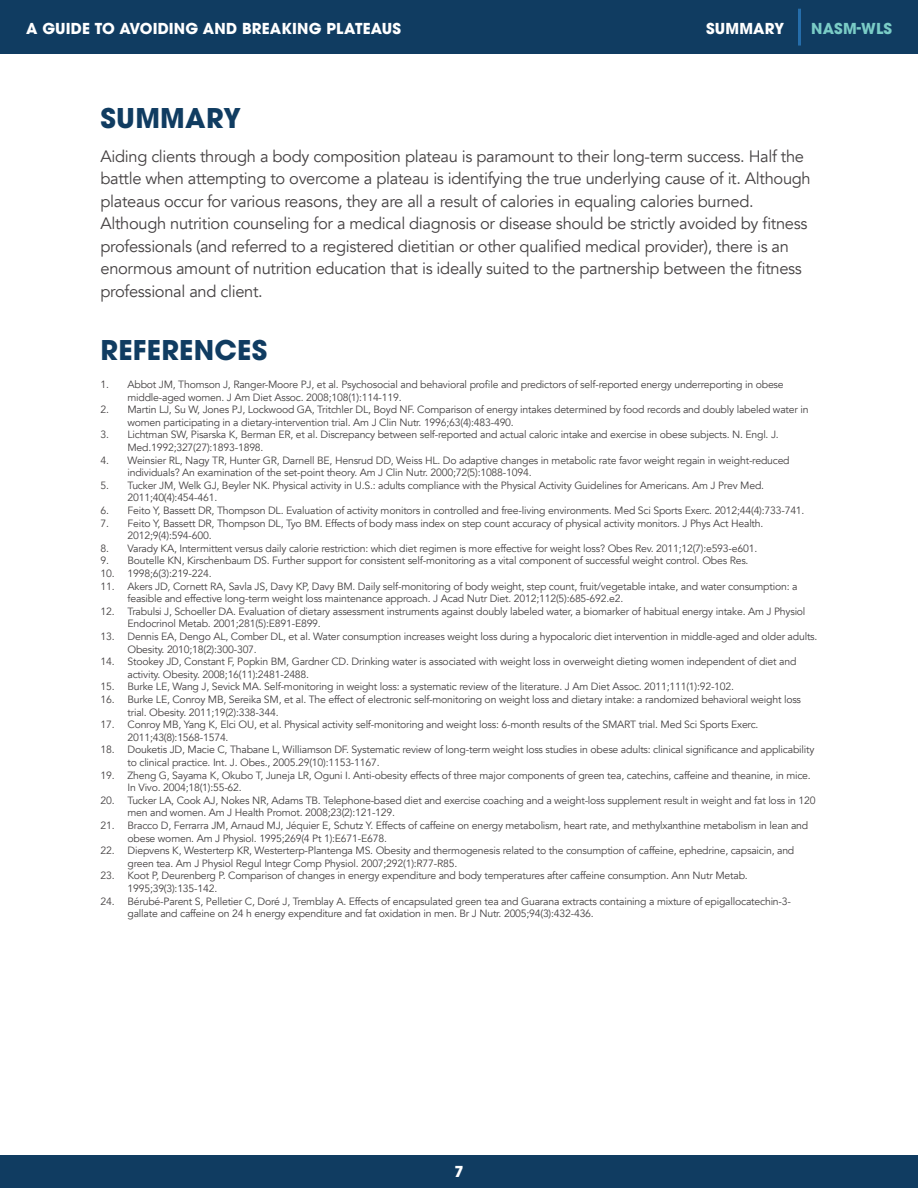
<style>
.page{position:relative;width:918px;height:1188px;background:#fff}
.page>*{position:absolute;margin:0;border:0;box-sizing:border-box;transform-origin:0 0}
.t1{font:700 27px "ITC Avant Garde Pro";letter-spacing:.01em;color:#103c61}
.t2{font:16.5px/22.5px "Avenir";letter-spacing:-.02em;color:#231f20}
.t3{font:700 15px "ITC Avant Garde Pro";letter-spacing:.01em;color:#fff}
.t4{font:700 15px "ITC Avant Garde Pro";letter-spacing:.01em;color:#7accc6}
.t5{font:10.5px/12.6px "Avenir";letter-spacing:-.02em;color:#231f20}
</style>
<div class="page">
<div style="left:0;top:1156px;width:918px;height:32px;background:#103c61"></div>
<div style="left:0;top:0;width:918px;height:54px;background:#103c61"></div>
<hr style="left:798px;top:9px;width:3px;height:37px;background:#256daa">
<p class="t3" style="left:26px;top:18px;width:377px">A GUIDE TO AVOIDING AND BREAKING PLATEAUS</p>
<p class="t3" style="left:706px;top:18px;width:80px">SUMMARY</p>
<p class="t4" style="left:811px;top:18px;width:82px">NASM-WLS</p>
<p class="t1" style="left:100px;top:100px;width:142px">SUMMARY</p>
<p class="t2" style="left:100px;top:145px;width:712px">Aiding clients through a body composition plateau is paramount to their long-term success. Half the battle when attempting to overcome a plateau is identifying the true underlying cause of it. Although plateaus occur for various reasons, they are all a result of calories in equaling calories burned.<br>Although nutrition counseling for a medical diagnosis or disease should be strictly avoided by fitness professionals (and referred to a registered dietitian or other qualified medical provider), there is an enormous amount of nutrition education that is ideally suited to the partnership between the fitness professional and client.</p>
<p class="t1" style="left:100px;top:332px;width:168px">REFERENCES</p>
<p class="t5" style="left:128px;top:378px;width:658px;text-indent:-27px">1. Abbot JM, Thomson J, Ranger-Moore PJ, et al. Psychosocial and behavioral profile and predictors of self-reported energy underreporting in obese middle-aged women. J Am Diet Assoc. 2008;108(1):114-119.</p>
<p class="t5" style="left:128px;top:403px;width:683px;text-indent:-27px">2. Martin LJ, Su W, Jones PJ, Lockwood GA, Tritchler DL, Boyd NF. Comparison of energy intakes determined by food records and doubly labeled water in women participating in a dietary-intervention trial. Am J Clin Nutr. 1996;63(4):483-490.</p>
<p class="t5" style="left:128px;top:429px;width:653px;text-indent:-27px">3. Lichtman SW, Pisarska K, Berman ER, et al. Discrepancy between self-reported and actual caloric intake and exercise in obese subjects. N. Engl. J.<br>Med.1992;327(27):1893-1898.</p>
<p class="t5" style="left:128px;top:454px;width:664px;text-indent:-27px">4. Weinsier RL, Nagy TR, Hunter GR, Darnell BE, Hensrud DD, Weiss HL. Do adaptive changes in metabolic rate favor weight regain in weight-reduced individuals? An examination of the set-point theory. Am J Clin Nutr. 2000;72(5):1088-1094.</p>
<p class="t5" style="left:128px;top:479px;width:638px;text-indent:-27px">5. Tucker JM, Welk GJ, Beyler NK. Physical activity in U.S.: adults compliance with the Physical Activity Guidelines for Americans. Am J Prev Med.<br>2011;40(4):454-461.</p>
<p class="t5" style="left:100px;top:504px;width:706px">6. Feito Y, Bassett DR, Thompson DL. Evaluation of activity monitors in controlled and free-living environments. Med Sci Sports Exerc. 2012;44(4):733-741.</p>
<p class="t5" style="left:128px;top:517px;width:637px;text-indent:-27px">7. Feito Y, Bassett DR, Thompson DL, Tyo BM. Effects of body mass index on step count accuracy of physical activity monitors. J Phys Act Health.<br>2012;9(4):594-600.</p>
<p class="t5" style="left:100px;top:542px;width:658px">8. Varady KA, Intermittent versus daily calorie restriction: which diet regimen is more effective for weight loss? Obes Rev. 2011;12(7):e593-e601.</p>
<p class="t5" style="left:100px;top:555px;width:650px">9. Boutelle KN, Kirschenbaum DS. Further support for consistent self-monitoring as a vital component of successful weight control. Obes Res.</p>
<p class="t5" style="left:100px;top:567px;width:113px">10. 1998;6(3):219-224.</p>
<p class="t5" style="left:128px;top:580px;width:672px;text-indent:-27px">11. Akers JD, Cornett RA, Savla JS, Davy KP, Davy BM. Daily self-monitoring of body weight, step count, fruit/vegetable intake, and water consumption: a feasible and effective long-term weight loss maintenance approach. J Acad Nutr Diet. 2012;112(5):685-692.e2.</p>
<p class="t5" style="left:128px;top:605px;width:680px;text-indent:-27px">12. Trabulsi J, Schoeller DA. Evaluation of dietary assessment instruments against doubly labeled water, a biomarker of habitual energy intake. Am J Physiol<br>Endocrinol Metab. 2001;281(5):E891-E899.</p>
<p class="t5" style="left:128px;top:630px;width:692px;text-indent:-27px">13. Dennis EA, Dengo AL, Comber DL, et al. Water consumption increases weight loss during a hypocaloric diet intervention in middle-aged and older adults.<br>Obesity. 2010;18(2):300-307.</p>
<p class="t5" style="left:128px;top:655px;width:670px;text-indent:-27px">14. Stookey JD, Constant F, Popkin BM, Gardner CD. Drinking water is associated with weight loss in overweight dieting women independent of diet and activity. Obesity. 2008;16(11):2481-2488.</p>
<p class="t5" style="left:100px;top:681px;width:635px">15. Burke LE, Wang J, Sevick MA. Self-monitoring in weight loss: a systematic review of the literature. J Am Diet Assoc. 2011;111(1):92-102.</p>
<p class="t5" style="left:128px;top:693px;width:675px;text-indent:-27px">16. Burke LE, Conroy MB, Sereika SM, et al. The effect of electronic self-monitoring on weight loss and dietary intake: a randomized behavioral weight loss trial. Obesity. 2011;19(2):338-344.</p>
<p class="t5" style="left:128px;top:718px;width:632px;text-indent:-27px">17. Conroy MB, Yang K, Elci OU, et al. Physical activity self-monitoring and weight loss: 6-month results of the SMART trial. Med Sci Sports Exerc.<br>2011;43(8):1568-1574.</p>
<p class="t5" style="left:128px;top:744px;width:688px;text-indent:-27px">18. Douketis JD, Macie C, Thabane L, Williamson DF. Systematic review of long-term weight loss studies in obese adults: clinical significance and applicability to clinical practice. Int. J. Obes., 2005.29(10):1153-1167.</p>
<p class="t5" style="left:128px;top:769px;width:685px;text-indent:-27px">19. Zheng G, Sayama K, Okubo T, Juneja LR, Oguni I. Anti-obesity effects of three major components of green tea, catechins, caffeine and theanine, in mice.<br>In Vivo. 2004;18(1):55-62.</p>
<p class="t5" style="left:128px;top:794px;width:690px;text-indent:-27px">20. Tucker LA, Cook AJ, Nokes NR, Adams TB. Telephone-based diet and exercise coaching and a weight-loss supplement result in weight and fat loss in 120 men and women. Am J Health Promot. 2008;23(2):121-129.</p>
<p class="t5" style="left:128px;top:819px;width:682px;text-indent:-27px">21. Bracco D, Ferrarra JM, Arnaud MJ, Jéquier E, Schutz Y. Effects of caffeine on energy metabolism, heart rate, and methylxanthine metabolism in lean and obese women. Am J Physiol. 1995;269(4 Pt 1):E671-E678.</p>
<p class="t5" style="left:128px;top:844px;width:668px;text-indent:-27px">22. Diepvens K, Westerterp KR, Westerterp-Plantenga MS. Obesity and thermogenesis related to the consumption of caffeine, ephedrine, capsaicin, and green tea. Am J Physiol Regul Integr Comp Physiol. 2007;292(1):R77-R85.</p>
<p class="t5" style="left:128px;top:870px;width:622px;text-indent:-27px">23. Koot P, Deurenberg P. Comparison of changes in energy expenditure and body temperatures after caffeine consumption. Ann Nutr Metab.<br>1995;39(3):135-142.</p>
<p class="t5" style="left:128px;top:895px;width:665px;text-indent:-27px">24. Bérubé-Parent S, Pelletier C, Doré J, Tremblay A. Effects of encapsulated green tea and Guarana extracts containing a mixture of epigallocatechin-3- gallate and caffeine on 24 h energy expenditure and fat oxidation in men. Br J Nutr. 2005;94(3):432-436.</p>
<p class="t3" style="left:454px;top:1162px;width:11px">7</p>
</div>
